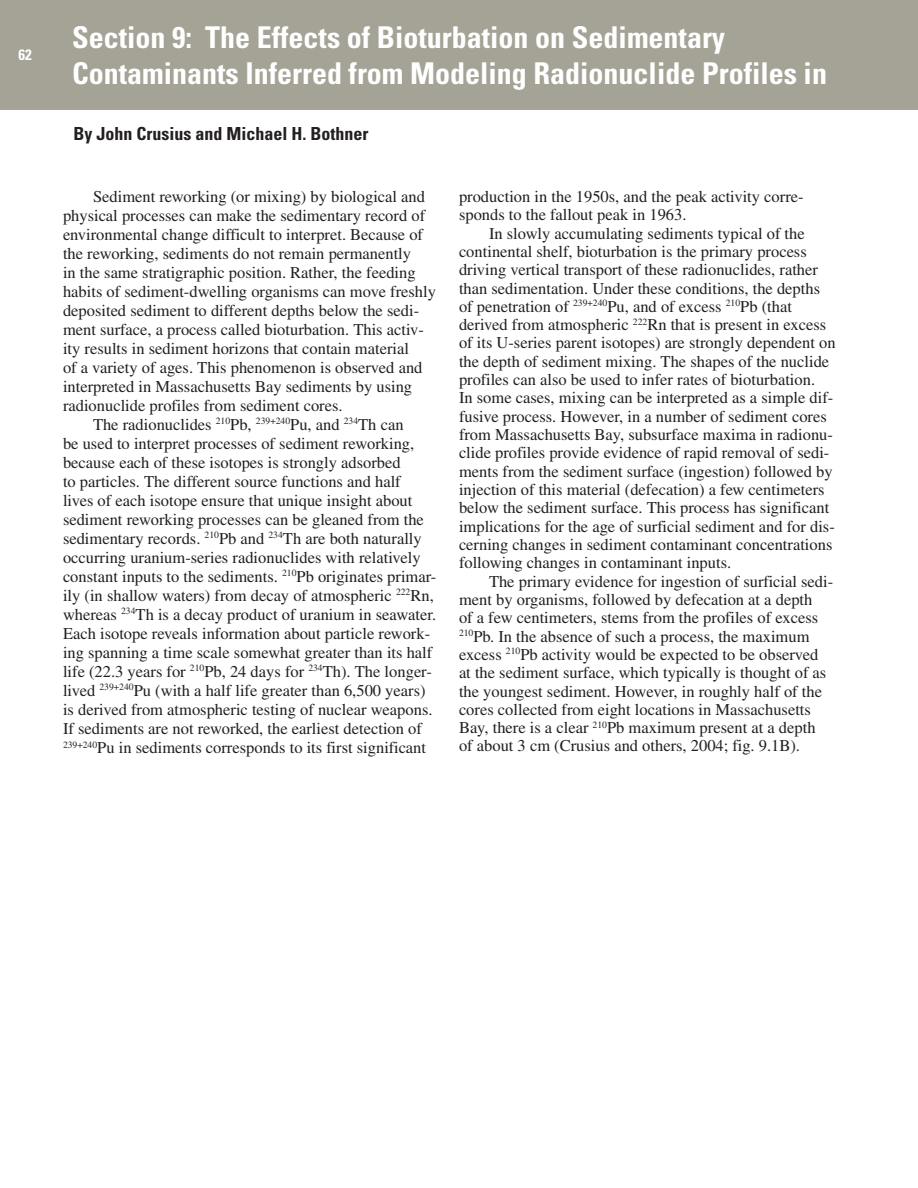
<style>
.page{position:relative;width:918px;height:1188px;background:#fff}
.page>*{position:absolute;margin:0;border:0;box-sizing:border-box;transform-origin:0 0}
.t1{font:700 condensed 30px/36px "Univers";color:#fff}
.HeadingAuthors{font:700 condensed 18px "Univers";color:#231f20}
.Body_Text{font:16.5px/19px "Times";color:#231f20}
.pageno_left{font:700 condensed 15px "Univers";color:#fff}
</style>
<div class="page">
<div style="left:0;top:0;width:918px;height:108px;background:#a4a396"></div>
<p class="pageno_left" style="left:18px;top:45px;width:15px">62</p>
<h1 class="t1" style="left:72px;top:19px;width:757px">Section 9: The Effects of Bioturbation on Sedimentary<br>Contaminants Inferred from Modeling Radionuclide Profiles in</h1>
<p class="HeadingAuthors" style="left:74px;top:123px;width:296px">By John Crusius and Michael H. Bothner</p>
<p class="Body_Text" style="left:63px;top:187px;width:375px;text-indent:30px">Sediment reworking (or mixing) by biological and physical processes can make the sedimentary record of environmental change difficult to interpret. Because of the reworking, sediments do not remain permanently<br>in the same stratigraphic position. Rather, the feeding habits of sediment-dwelling organisms can move freshly deposited sediment to different depths below the sedi&shy;ment surface, a process called bioturbation. This activ&shy;ity results in sediment horizons that contain material<br>of a variety of ages. This phenomenon is observed and interpreted in Massachusetts Bay sediments by using radionuclide profiles from sediment cores.</p>
<p class="Body_Text" style="left:63px;top:415px;width:375px;text-indent:30px">The radionuclides <sup>210</sup>Pb, <sup>239+240</sup>Pu, and <sup>234</sup>Th can<br>be used to interpret processes of sediment reworking, because each of these isotopes is strongly adsorbed<br>to particles. The different source functions and half<br>lives of each isotope ensure that unique insight about sediment reworking processes can be gleaned from the sedimentary records. <sup>210</sup>Pb and <sup>234</sup>Th are both naturally occurring uranium-series radionuclides with relatively constant inputs to the sediments. <sup>210</sup>Pb originates primar&shy;ily (in shallow waters) from decay of atmospheric <sup>222</sup>Rn, whereas <sup>234</sup>Th is a decay product of uranium in seawater.<br>Each isotope reveals information about particle rework&shy;ing spanning a time scale somewhat greater than its half life (22.3 years for <sup>210</sup>Pb, 24 days for <sup>234</sup>Th). The longer&shy;lived <sup>239+240</sup>Pu (with a half life greater than 6,500 years) is derived from atmospheric testing of nuclear weapons.<br>If sediments are not reworked, the earliest detection of <sup>239+240</sup>Pu in sediments corresponds to its first significant</p>
<p class="Body_Text" style="left:459px;top:187px;width:346px;line-height:18.3px">production in the 1950s, and the peak activity corre&shy;sponds to the fallout peak in 1963.</p>
<p class="Body_Text" style="left:459px;top:224px;width:378px;line-height:18.3px;text-indent:30px">In slowly accumulating sediments typical of the continental shelf, bioturbation is the primary process driving vertical transport of these radionuclides, rather than sedimentation. Under these conditions, the depths of penetration of <sup>239+240</sup>Pu, and of excess <sup>210</sup>Pb (that derived from atmospheric <sup>222</sup>Rn that is present in excess of its U-series parent isotopes) are strongly dependent on the depth of sediment mixing. The shapes of the nuclide profiles can also be used to infer rates of bioturbation.<br>In some cases, mixing can be interpreted as a simple dif&shy;fusive process. However, in a number of sediment cores from Massachusetts Bay, subsurface maxima in radionu&shy;clide profiles provide evidence of rapid removal of sedi&shy;ments from the sediment surface (ingestion) followed by injection of this material (defecation) a few centimeters below the sediment surface. This process has significant implications for the age of surficial sediment and for dis&shy;cerning changes in sediment contaminant concentrations following changes in contaminant inputs.</p>
<p class="Body_Text" style="left:459px;top:572px;width:376px;line-height:18.3px;text-indent:30px">The primary evidence for ingestion of surficial sedi&shy;ment by organisms, followed by defecation at a depth<br>of a few centimeters, stems from the profiles of excess <sup>210</sup>Pb. In the absence of such a process, the maximum excess <sup>210</sup>Pb activity would be expected to be observed at the sediment surface, which typically is thought of as the youngest sediment. However, in roughly half of the cores collected from eight locations in Massachusetts Bay, there is a clear <sup>210</sup>Pb maximum present at a depth of about 3 cm (Crusius and others, 2004; fig. 9.1B).</p>
</div>
